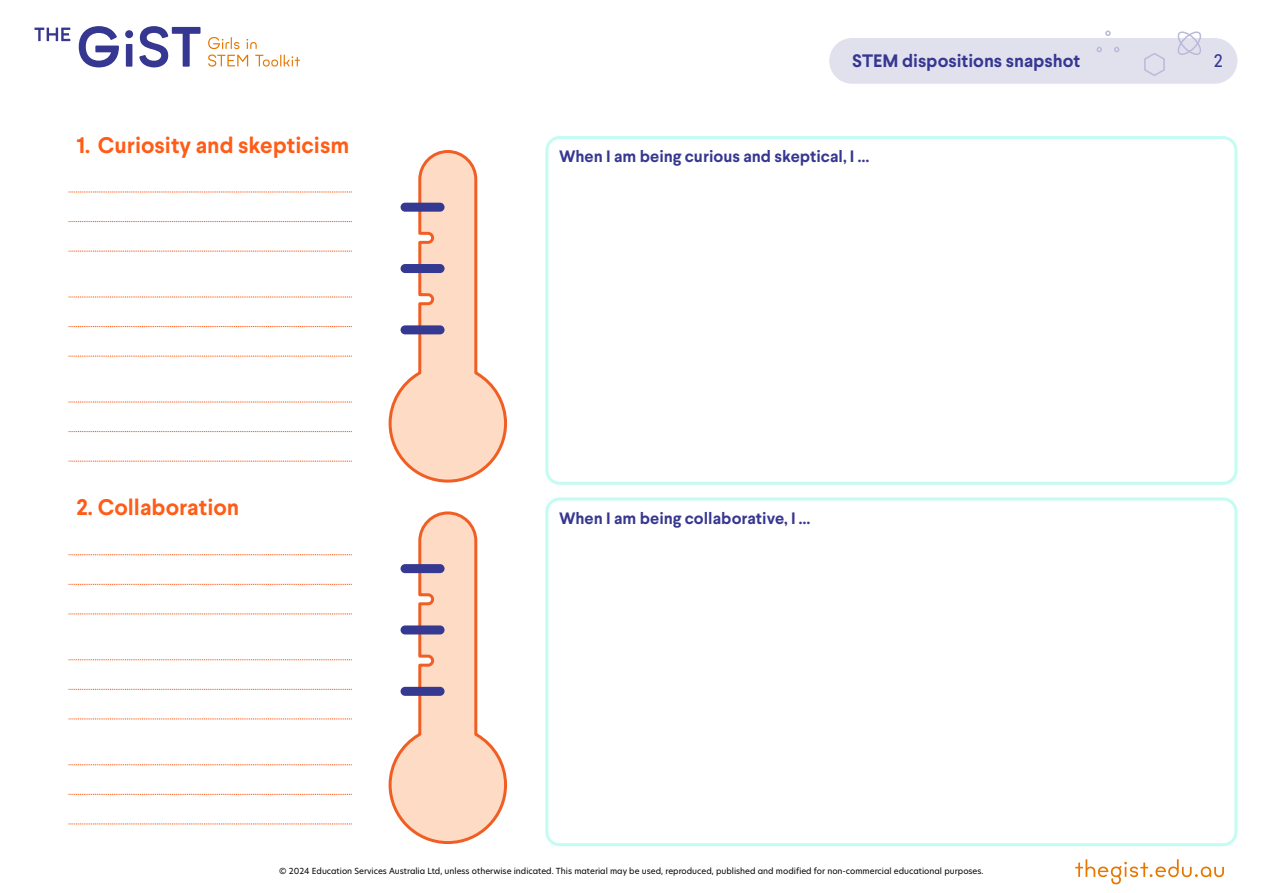
<style>
.page{position:relative;width:1263px;height:893px;background:#fff}
.page>*{position:absolute;margin:0;border:0;box-sizing:border-box;transform-origin:0 0}
.subhead{font:700 22.5px "Larsseit";color:#fe5c17}
.t1{font:18.15px "Larsseit";color:#363791}
.t2{font:700 18px "Larsseit";color:#363791}
.t3{font:700 16.5px "Larsseit";color:#363791}
.t4{font:8.25px "New Hero";color:#000}
</style>
<div class="page">
<svg style="left:388px;top:150px;width:119px;height:333px"></svg>
<div style="left:401px;top:203px;width:44px;height:9px;background:#363991;border-radius:5px"></div>
<div style="left:401px;top:264px;width:44px;height:9px;background:#363991;border-radius:5px"></div>
<div style="left:401px;top:325px;width:44px;height:9px;background:#363991;border-radius:5px"></div>
<svg style="left:388px;top:511px;width:119px;height:334px"></svg>
<div style="left:401px;top:564px;width:44px;height:9px;background:#363991;border-radius:5px"></div>
<div style="left:401px;top:625px;width:44px;height:9px;background:#363991;border-radius:5px"></div>
<div style="left:401px;top:687px;width:44px;height:9px;background:#363991;border-radius:5px"></div>
<div style="left:829px;top:38px;width:408px;height:46px;background:#e1e1ee;border-radius:23px"></div>
<svg style="left:79px;top:26px;width:40px;height:41px"></svg>
<svg style="left:125px;top:30px;width:8px;height:37px"></svg>
<svg style="left:139px;top:26px;width:62px;height:41px"></svg>
<svg style="left:35px;top:28px;width:35px;height:13px"></svg>
<svg style="left:208px;top:37px;width:92px;height:30px"></svg>
<svg style="left:1177px;top:31px;width:24px;height:24px"></svg>
<svg style="left:1105px;top:31px;width:6px;height:5px"></svg>
<svg style="left:1096px;top:47px;width:6px;height:5px"></svg>
<svg style="left:1114px;top:47px;width:5px;height:5px"></svg>
<svg style="left:1144px;top:53px;width:21px;height:23px"></svg>
<svg style="left:1075px;top:859px;width:149px;height:25px"></svg>
<div style="left:545px;top:497px;width:692px;height:349px;border:3px solid #c2fcf3;border-radius:13px"></div>
<div style="left:545px;top:136px;width:692px;height:349px;border:3px solid #c2fcf3;border-radius:13px"></div>
<svg style="left:69px;top:192px;width:283px;height:1px"></svg>
<svg style="left:69px;top:221px;width:283px;height:1px"></svg>
<svg style="left:69px;top:251px;width:283px;height:1px"></svg>
<svg style="left:69px;top:297px;width:283px;height:1px"></svg>
<svg style="left:69px;top:326px;width:283px;height:1px"></svg>
<svg style="left:69px;top:356px;width:283px;height:1px"></svg>
<svg style="left:69px;top:402px;width:283px;height:1px"></svg>
<svg style="left:69px;top:431px;width:283px;height:1px"></svg>
<svg style="left:69px;top:461px;width:283px;height:1px"></svg>
<svg style="left:69px;top:554px;width:283px;height:1px"></svg>
<svg style="left:69px;top:584px;width:283px;height:1px"></svg>
<svg style="left:69px;top:614px;width:283px;height:1px"></svg>
<svg style="left:69px;top:659px;width:283px;height:1px"></svg>
<svg style="left:69px;top:689px;width:283px;height:1px"></svg>
<svg style="left:69px;top:719px;width:283px;height:1px"></svg>
<svg style="left:69px;top:764px;width:283px;height:1px"></svg>
<svg style="left:69px;top:794px;width:283px;height:1px"></svg>
<svg style="left:69px;top:824px;width:283px;height:1px"></svg>
<p class="subhead" style="left:77px;top:131px;width:274px">1. Curiosity and skepticism</p>
<p class="subhead" style="left:77px;top:492px;width:164px">2. Collaboration</p>
<h1 class="t2" style="left:852px;top:49px;width:230px">STEM dispositions snapshot</h1>
<h1 class="t1" style="left:1214px;top:49px;width:10px">2</h1>
<p class="t3" style="left:559px;top:146px;width:312px">When I am being curious and skeptical, I …</p>
<p class="t3" style="left:559px;top:507px;width:253px">When I am being collaborative, I …</p>
<p class="t4" style="left:279px;top:865px;width:706px">© 2024 Education Services Australia Ltd, unless otherwise indicated. This material may be used, reproduced, published and modified for non-commercial educational purposes.</p>
</div>
